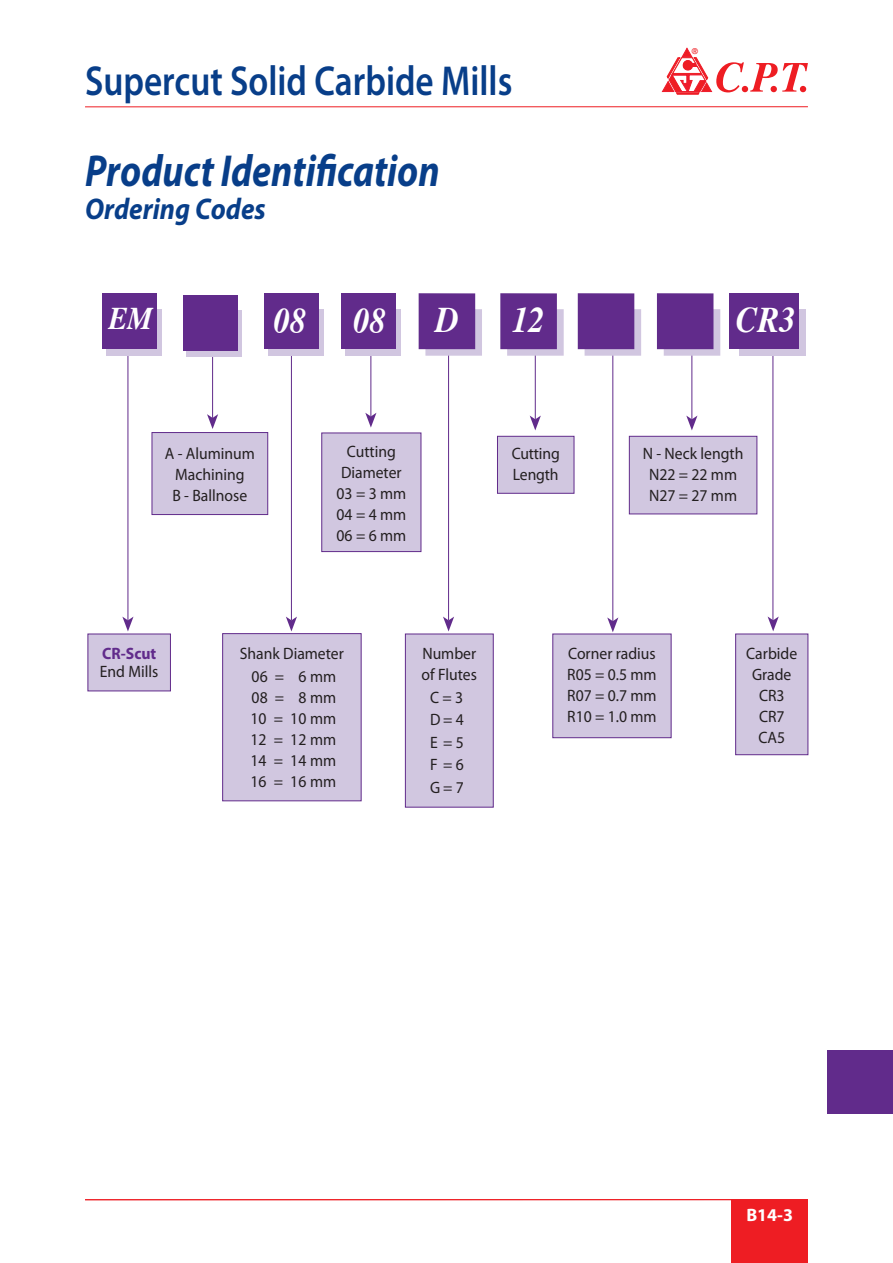
<style>
.page{position:relative;width:893px;height:1263px;background:#fff}
.page>*{position:absolute;margin:0;border:0;box-sizing:border-box;transform-origin:0 0}
.t1{font:italic 700 45px "Myriad Pro";color:#083e89;scale:.84 1}
.t2{font:600 42px "Myriad Pro";color:#083e89;scale:.84 1}
.t3{font:italic 700 36px "Times";color:#fff;scale:.9 1}
.t4{font:italic 700 31.5px "Times";color:#fff;scale:.9 1}
.t5{font:italic 700 30px "Myriad Pro";color:#083e89;scale:.9 1}
.t6{font:700 18px "Myriad Pro";color:#fff}
.t7{font:16.5px/21px "Myriad Pro";color:#231f20;text-align:center;scale:.95 1}
.t8{font:700 16.5px "Myriad Pro";color:#612b8b;scale:.95 1}
.t9{font:500 11.25px "Win Soft Pro";color:#ee1d23}
</style>
<div class="page">
<hr style="left:85px;top:106px;width:723px;height:1px;background:#ee1d23">
<div style="left:731px;top:1199px;width:77px;height:64px;background:#ee1d23"></div>
<hr style="left:85px;top:1199px;width:723px;height:1px;background:#ee1d23">
<div style="left:827px;top:1050px;width:66px;height:64px;background:#612b8b"></div>
<svg style="left:662px;top:48px;width:146px;height:46px"></svg>
<div style="left:88px;top:634px;width:83px;height:57px;background:#d1c7e0"></div>
<div style="left:405px;top:634px;width:88px;height:173px;background:#d1c7e0;border:1px solid #612b8b"></div>
<div style="left:553px;top:634px;width:118px;height:104px;background:#d1c7e0"></div>
<div style="left:322px;top:433px;width:99px;height:119px;background:#d1c7e0"></div>
<hr style="left:448px;top:344px;width:1px;height:276px;background:#612b8b">
<svg style="left:443px;top:617px;width:11px;height:14px"></svg>
<svg style="left:425px;top:309px;width:57px;height:47px"></svg>
<div style="left:419px;top:293px;width:56px;height:56px;background:#612b8b"></div>
<hr style="left:128px;top:354px;width:1px;height:266px;background:#612b8b">
<svg style="left:122px;top:617px;width:12px;height:14px"></svg>
<div style="left:106px;top:309px;width:55px;height:47px;background:#d1c6e0"></div>
<div style="left:102px;top:293px;width:55px;height:56px;background:#612b8b"></div>
<div style="left:497px;top:436px;width:77px;height:57px;background:#d1c7e0;border:1px solid #612b8b"></div>
<div style="left:629px;top:436px;width:128px;height:78px;background:#d1c7e0;border:1px solid #612b8b"></div>
<div style="left:735px;top:634px;width:73px;height:121px;background:#d1c7e0;border:1px solid #612b8b"></div>
<svg style="left:607px;top:617px;width:11px;height:15px"></svg>
<hr style="left:612px;top:347px;width:1px;height:277px;background:#612b8b">
<svg style="left:585px;top:309px;width:56px;height:47px"></svg>
<div style="left:578px;top:293px;width:56px;height:56px;background:#612b8b"></div>
<svg style="left:530px;top:416px;width:11px;height:14px"></svg>
<hr style="left:535px;top:349px;width:1px;height:70px;background:#612b8b">
<div style="left:507px;top:309px;width:57px;height:47px;background:#d1c6e0"></div>
<div style="left:500px;top:293px;width:57px;height:56px;background:#612b8b"></div>
<svg style="left:686px;top:416px;width:11px;height:14px"></svg>
<hr style="left:691px;top:349px;width:1px;height:70px;background:#612b8b">
<svg style="left:664px;top:309px;width:56px;height:47px"></svg>
<div style="left:657px;top:293px;width:56px;height:56px;background:#612b8b"></div>
<svg style="left:768px;top:616px;width:11px;height:15px"></svg>
<hr style="left:772px;top:323px;width:1px;height:301px;background:#612b8b">
<div style="left:739px;top:309px;width:67px;height:47px;background:#d1c6e0"></div>
<div style="left:730px;top:293px;width:69px;height:56px;background:#612b8b"></div>
<div style="left:222px;top:633px;width:139px;height:168px;background:#d1c7e0;border:1px solid #612b8b"></div>
<hr style="left:291px;top:344px;width:1px;height:276px;background:#612b8b">
<svg style="left:286px;top:617px;width:11px;height:14px"></svg>
<div style="left:268px;top:309px;width:55px;height:47px;background:#d1c6e0"></div>
<div style="left:264px;top:293px;width:54px;height:56px;background:#612b8b"></div>
<hr style="left:370px;top:321px;width:1px;height:95px;background:#612b8b">
<svg style="left:365px;top:413px;width:11px;height:15px"></svg>
<div style="left:345px;top:309px;width:55px;height:47px;background:#d1c6e0"></div>
<div style="left:341px;top:293px;width:55px;height:56px;background:#612b8b"></div>
<div style="left:152px;top:432px;width:116px;height:83px;background:#d1c7e0;border:1px solid #612b8b"></div>
<hr style="left:212px;top:323px;width:1px;height:95px;background:#612b8b">
<svg style="left:207px;top:414px;width:11px;height:15px"></svg>
<svg style="left:187px;top:311px;width:55px;height:46px"></svg>
<div style="left:183px;top:295px;width:54px;height:55px;background:#612b8b"></div>
<h2 class="t2" style="left:85px;top:54px;width:510px">Supercut Solid Carbide Mills</h2>
<h1 class="t1" style="left:85px;top:141px;width:424px">Product Identification</h1>
<h3 class="t5" style="left:85px;top:189px;width:202px">Ordering Codes</h3>
<h3 class="t4" style="left:109px;top:288px;width:51px">EM</h3>
<h3 class="t3" style="left:435px;top:286px;width:27px">D</h3>
<h3 class="t3" style="left:512px;top:286px;width:37px">12</h3>
<h3 class="t3" style="left:274px;top:287px;width:38px">08</h3>
<h3 class="t3" style="left:354px;top:287px;width:38px">08</h3>
<p class="t9" style="left:691px;top:43px;width:8px">®</p>
<h3 class="t3" style="left:736px;top:286px;width:68px">CR3</h3>
<p class="t7" style="left:165px;top:443px;width:96px">A - Aluminum<br>Machining<br>B - Ballnose</p>
<p class="t7" style="left:337px;top:440px;width:75px">Cutting<br>Diameter<br>03 = 3 mm<br>04 = 4 mm<br>06 = 6 mm</p>
<p class="t7" style="left:512px;top:442px;width:52px;text-align:left">Cutting<br>Length</p>
<p class="t7" style="left:643px;top:442px;width:107px">N - Neck length<br>N22 = 22 mm<br>N27 = 27 mm</p>
<p class="t8" style="left:102px;top:643px;width:59px">CR-Scut</p>
<p class="t7" style="left:100px;top:661px;width:63px">End Mills</p>
<p class="t7" style="left:240px;top:642px;width:111px;line-height:22.5px">Shank Diameter<br>06 = 6 mm</p>
<p class="t7" style="left:250px;top:686px;width:92px;text-align:justify">08 = 8 mm 10 = 10 mm 12 = 12 mm 14 = 14 mm 16 = 16 mm</p>
<p class="t7" style="left:422px;top:643px;width:60px;text-align:left">Number of Flutes</p>
<p class="t7" style="left:430px;top:685px;width:37px;line-height:22.5px;text-align:justify">C = 3<br>D= 4<br>E = 5<br>F = 6<br>G= 7</p>
<p class="t7" style="left:567px;top:643px;width:96px;text-align:justify">Corner radius R05 = 0.5 mm R07 = 0.7 mm R10 = 1.0 mm</p>
<p class="t7" style="left:746px;top:643px;width:55px">Carbide<br>Grade<br>CR3<br>CR7<br>CA5</p>
<p class="t6" style="left:746px;top:1203px;width:48px">B14-3</p>
</div>
